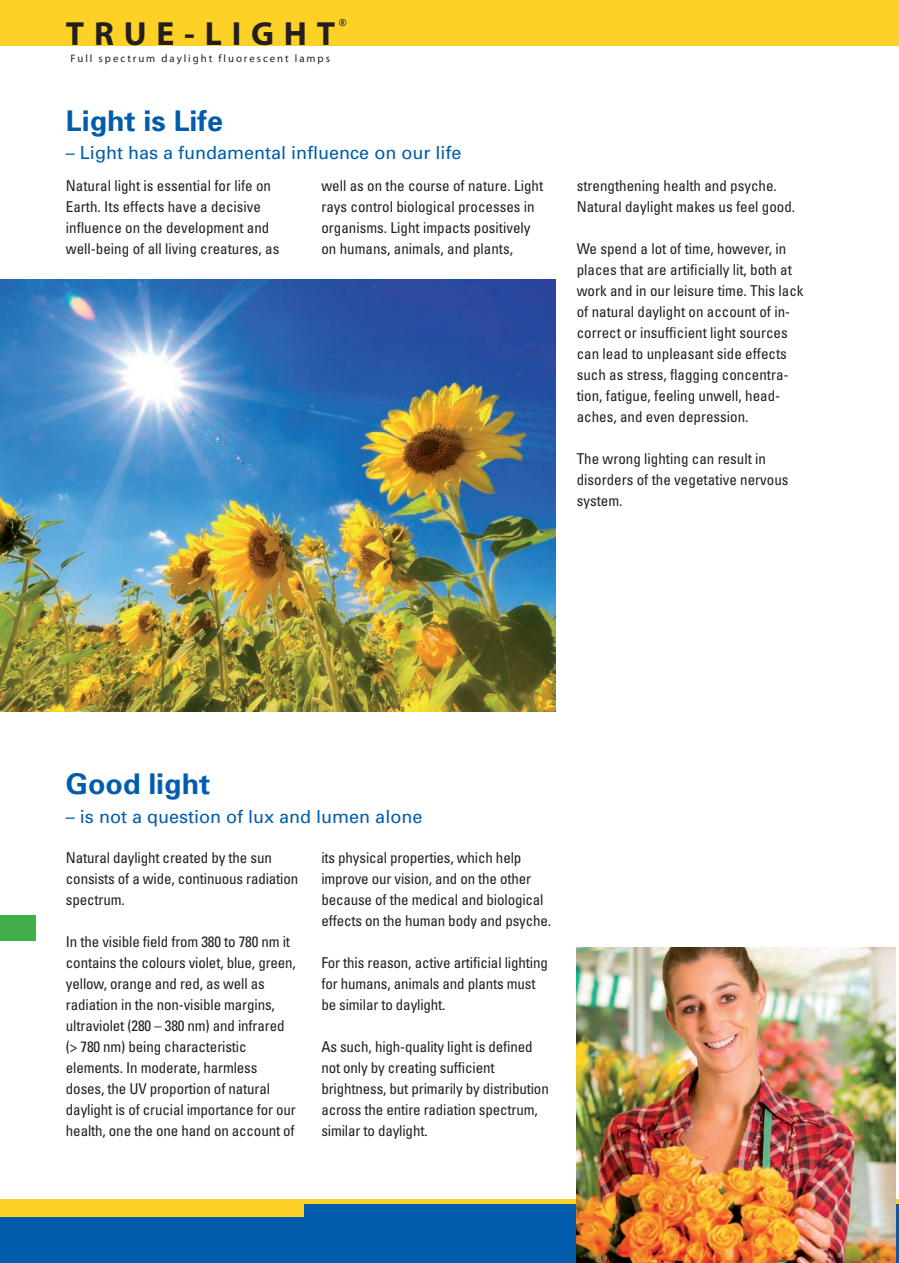
<style>
.page{position:relative;width:899px;height:1263px;background:#fff}
.page>*{position:absolute;margin:0;border:0;box-sizing:border-box;transform-origin:0 0}
.t1{font:700 33.6px "Myriad Pro";letter-spacing:.29em;color:#231f20}
.t2{font:700 28.5px "Univers";color:#015dac}
.t3{font:18px "Univers";color:#015dac}
.t4{font:condensed 15px/21px "Univers";letter-spacing:-.01em;color:#231f20}
.t5{font:10.8px "Myriad Pro";letter-spacing:.18em;color:#231f20}
.t6{font:500 9.3px "Futura";color:#231f20}
</style>
<div class="page">
<div style="left:0;top:915px;width:36px;height:25px;background:#40ae49"></div>
<div style="left:0;top:0;width:898px;height:45px;background:#fed126"></div>
<div style="left:0;top:1199px;width:898px;height:64px;background:#015dac"></div>
<div style="left:0;top:1199px;width:304px;height:17px;background:#fed126"></div>
<hr style="left:2px;top:1199px;width:896px;height:4px;background:#fed126">
<img style="left:576px;top:947px;width:319px;height:316px">
<img style="left:0;top:279px;width:555px;height:432px">
<p class="t6" style="left:338px;top:16px;width:9px">®</p>
<h1 class="t1" style="left:66px;top:12px;width:270px">TRUE-LIGHT</h1>
<p class="t5" style="left:71px;top:52px;width:261px">Full spectrum daylight fluorescent lamps</p>
<h2 class="t2" style="left:66px;top:103px;width:158px">Light is Life</h2>
<p class="t3" style="left:66px;top:142px;width:397px">– Light has a fundamental influence on our life</p>
<p class="t4" style="left:66px;top:175px;width:215px">Natural light is essential for life on Earth. Its effects have a decisive influence on the development and well-being of all living creatures, as</p>
<p class="t4" style="left:321px;top:175px;width:223px">well as on the course of nature. Light rays control biological processes in organisms. Light impacts positively on humans, animals, and plants,</p>
<p class="t4" style="left:576px;top:175px;width:220px">strengthening health and psyche.<br>Natural daylight makes us feel good.</p>
<p class="t4" style="left:576px;top:238px;width:228px">We spend a lot of time, however, in places that are artificially lit, both at work and in our leisure time. This lack of natural daylight on account of in&shy;correct or insufficient light sources can lead to unpleasant side effects such as stress, flagging concentra&shy;tion, fatigue, feeling unwell, head&shy;aches, and even depression.</p>
<p class="t4" style="left:576px;top:448px;width:213px">The wrong lighting can result in disorders of the vegetative nervous system.</p>
<h2 class="t2" style="left:66px;top:767px;width:146px">Good light</h2>
<p class="t3" style="left:66px;top:806px;width:358px">– is not a question of lux and lumen alone</p>
<p class="t4" style="left:66px;top:847px;width:234px">Natural daylight created by the sun consists of a wide, continuous radiation spectrum.</p>
<p class="t4" style="left:66px;top:931px;width:231px">In the visible field from 380 to 780 nm it contains the colours violet, blue, green, yellow, orange and red, as well as radiation in the non-visible margins, ultraviolet (280 – 380 nm) and infrared (&gt; 780 nm) being characteristic elements. In moderate, harmless doses, the UV proportion of natural daylight is of crucial importance for our health, one the one hand on account of</p>
<p class="t4" style="left:321px;top:847px;width:231px">its physical properties, which help improve our vision, and on the other because of the medical and biological effects on the human body and psyche.</p>
<p class="t4" style="left:321px;top:952px;width:228px">For this reason, active artificial lighting for humans, animals and plants must be similar to daylight.</p>
<p class="t4" style="left:321px;top:1036px;width:229px">As such, high-quality light is defined not only by creating sufficient brightness, but primarily by distribution across the entire radiation spectrum, similar to daylight.</p>
</div>
